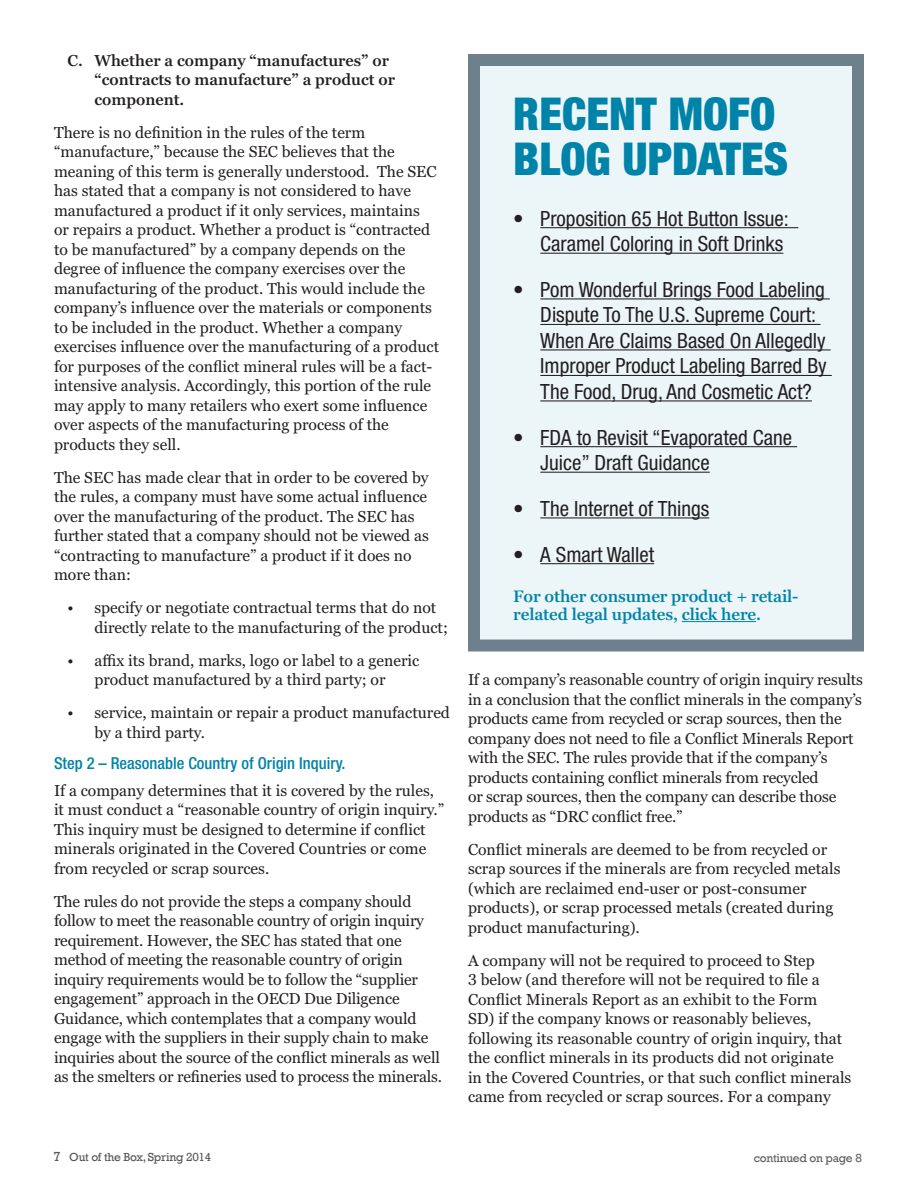
<style>
.page{position:relative;width:918px;height:1188px;background:#fff}
.page>*{position:absolute;margin:0;border:0;box-sizing:border-box;transform-origin:0 0}
.t1{font:900 condensed 45.3px/45.3px "Helvetica Neue LT Std";color:#0083a9}
.t2{font:condensed 21px/25.5px "Helvetica Neue LT Std";color:#231f20}
.t3{font:600 16.5px/18px "Georgia Pro";letter-spacing:-.01em;color:#0083a9}
.t4{font:500 condensed 16.5px "Helvetica Neue LT Std";color:#0083a9}
.t5{font:15.75px/19.5px "Georgia Pro";color:#231f20}
.t6{font:600 15.75px/19.5px "Georgia Pro";color:#231f20}
.t7{font:12px "Rockwell";letter-spacing:-.02em;color:#57585a}
.t8{font:12px "Rockwell";letter-spacing:-.02em;color:#5f5f62}
.s1{font-size:13.5px}
</style>
<div class="page">
<div style="left:468px;top:54px;width:396px;height:598px;background:#ecf6f9;border:12px solid #6f808d"></div>
<hr style="left:540px;top:227px;width:258px;height:1px;background:#231f20">
<hr style="left:540px;top:253px;width:243px;height:1px;background:#231f20">
<hr style="left:540px;top:298px;width:290px;height:1px;background:#231f20">
<hr style="left:540px;top:324px;width:281px;height:1px;background:#231f20">
<hr style="left:540px;top:349px;width:291px;height:1px;background:#231f20">
<hr style="left:540px;top:375px;width:292px;height:1px;background:#231f20">
<hr style="left:540px;top:400px;width:272px;height:1px;background:#231f20">
<hr style="left:540px;top:446px;width:257px;height:1px;background:#231f20">
<hr style="left:540px;top:472px;width:170px;height:1px;background:#231f20">
<hr style="left:540px;top:517px;width:169px;height:1px;background:#231f20">
<hr style="left:540px;top:563px;width:114px;height:1px;background:#231f20">
<hr style="left:682px;top:621px;width:74px;height:1px;background:#0083a9">
<p class="t6" style="left:94px;top:51px;width:302px;text-indent:-27px">C. Whether a company “manufactures” or “contracts to manufacture” a product or component.</p>
<p class="t5" style="left:54px;top:123px;width:387px">There is no definition in the rules of the term “manufacture,” because the SEC believes that the meaning of this term is generally understood. The SEC has stated that a company is not considered to have manufactured a product if it only services, maintains<br>or repairs a product. Whether a product is “contracted to be manufactured” by a company depends on the degree of influence the company exercises over the manufacturing of the product. This would include the company’s influence over the materials or components to be included in the product. Whether a company exercises influence over the manufacturing of a product for purposes of the conflict mineral rules will be a fact&shy;intensive analysis. Accordingly, this portion of the rule may apply to many retailers who exert some influence over aspects of the manufacturing process of the products they sell.</p>
<p class="t5" style="left:54px;top:468px;width:376px">The SEC has made clear that in order to be covered by the rules, a company must have some actual influence over the manufacturing of the product. The SEC has further stated that a company should not be viewed as “contracting to manufacture” a product if it does no more than:</p>
<p class="t5" style="left:94px;top:599px;width:355px;text-indent:-27px">• specify or negotiate contractual terms that do not directly relate to the manufacturing of the product;</p>
<p class="t5" style="left:68px;top:651px;width:353px;text-align:center">• affix its brand, marks, logo or label to a generic product manufactured by a third party; or</p>
<p class="t5" style="left:94px;top:704px;width:357px;text-indent:-27px">• service, maintain or repair a product manufactured by a third party.</p>
<p class="t4" style="left:54px;top:754px;width:293px">Step 2 – Reasonable Country of Origin Inquiry.</p>
<p class="t5" style="left:54px;top:781px;width:392px">If a company determines that it is covered by the rules, it must conduct a “reasonable country of origin inquiry.” This inquiry must be designed to determine if conflict minerals originated in the Covered Countries or come from recycled or scrap sources.</p>
<p class="t5" style="left:54px;top:892px;width:390px">The rules do not provide the steps a company should follow to meet the reasonable country of origin inquiry requirement. However, the SEC has stated that one method of meeting the reasonable country of origin inquiry requirements would be to follow the “supplier engagement” approach in the OECD Due Diligence Guidance, which contemplates that a company would engage with the suppliers in their supply chain to make inquiries about the source of the conflict minerals as well as the smelters or refineries used to process the minerals.</p>
<h1 class="t1" style="left:513px;top:91px;width:276px">RECENT MOFO<br>BLOG UPDATES</h1>
<h2 class="t2" style="left:513px;top:205px;width:277px;text-align:right">• Proposition 65 Hot Button Issue:<br>Caramel Coloring in Soft Drinks</h2>
<h2 class="t2" style="left:540px;top:277px;width:288px;text-indent:-27px">• Pom Wonderful Brings Food Labeling Dispute To The U.S. Supreme Court:<br>When Are Claims Based On Allegedly Improper Product Labeling Barred By The Food, Drug, And Cosmetic Act?</h2>
<h2 class="t2" style="left:540px;top:424px;width:253px;text-indent:-27px">• FDA to Revisit “Evaporated Cane<br>Juice” Draft Guidance</h2>
<h2 class="t2" style="left:513px;top:496px;width:198px">• The Internet of Things</h2>
<h2 class="t2" style="left:513px;top:541px;width:142px">• A Smart Wallet</h2>
<p class="t3" style="left:513px;top:587px;width:287px">For other consumer product + retail&shy;related legal updates, click here.</p>
<p class="t5" style="left:468px;top:671px;width:397px">If a company’s reasonable country of origin inquiry results in a conclusion that the conflict minerals in the company’s products came from recycled or scrap sources, then the company does not need to file a Conflict Minerals Report with the SEC. The rules provide that if the company’s products containing conflict minerals from recycled<br>or scrap sources, then the company can describe those products as “DRC conflict free.”</p>
<p class="t5" style="left:468px;top:840px;width:374px">Conflict minerals are deemed to be from recycled or scrap sources if the minerals are from recycled metals (which are reclaimed end-user or post-consumer products), or scrap processed metals (created during product manufacturing).</p>
<p class="t5" style="left:468px;top:951px;width:385px">A company will not be required to proceed to Step<br>3 below (and therefore will not be required to file a Conflict Minerals Report as an exhibit to the Form<br>SD) if the company knows or reasonably believes, following its reasonable country of origin inquiry, that the conflict minerals in its products did not originate in the Covered Countries, or that such conflict minerals came from recycled or scrap sources. For a company</p>
<p class="t7" style="left:53px;top:1150px;width:159px"><span class="s1">7</span> Out of the Box, Spring 2014</p>
<p class="t8" style="left:754px;top:1151px;width:109px">continued on page 8</p>
</div>
